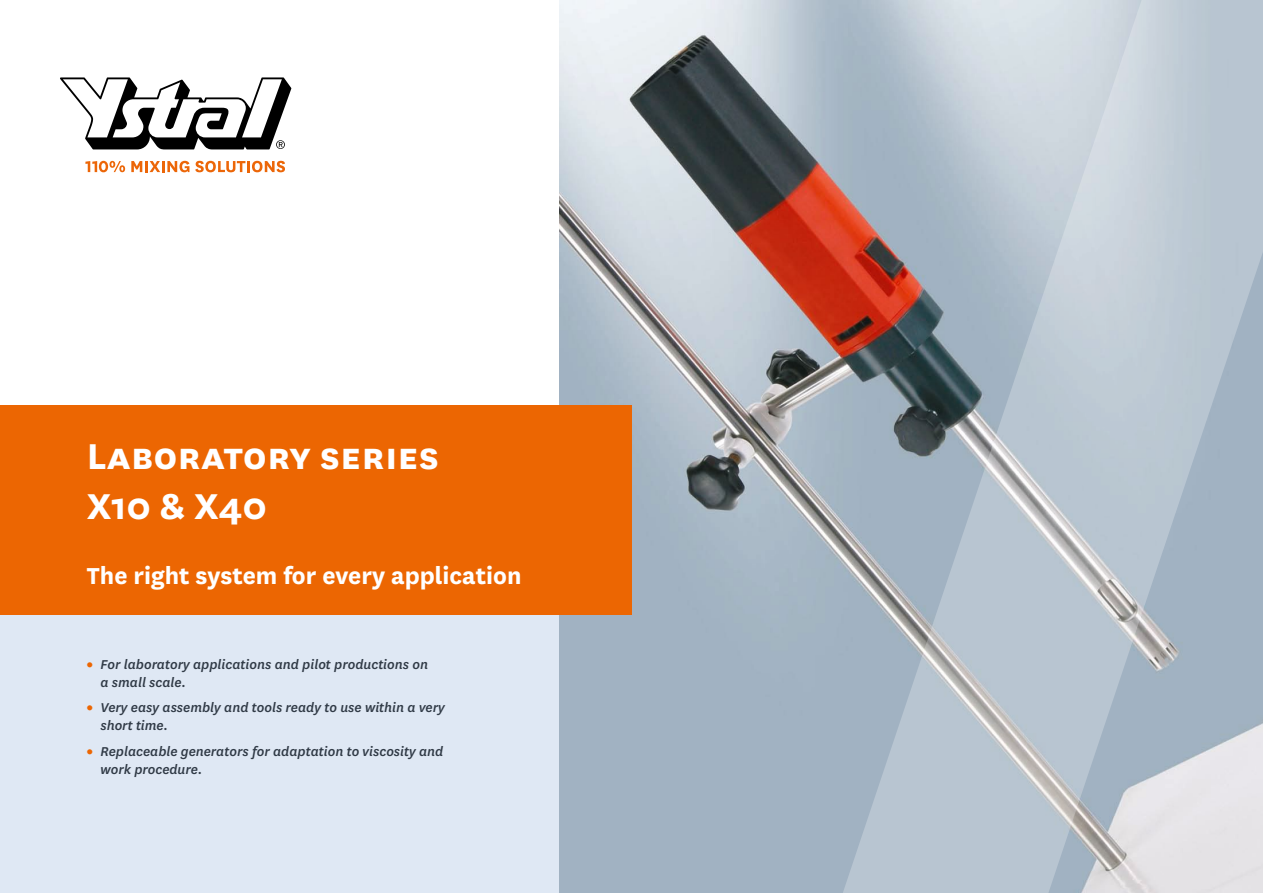
<style>
.page{position:relative;width:1263px;height:893px;background:#fff}
.page>*{position:absolute;margin:0;border:0;box-sizing:border-box;transform-origin:0 0}
.t1{font:700 42px/50.4px "National";color:#fff}
.t2{font:700 27px "National";color:#fff}
.t3{font:italic 500 15px/18px "National";color:#303a46}
.s1{font-weight:900;font-style:normal;color:#ec6602}
</style>
<div class="page">
<div style="left:0;top:615px;width:560px;height:278px;background:#dfe8f4"></div>
<img style="left:560px;top:0;width:278px;height:893px">
<div style="left:0;top:406px;width:631px;height:209px;background:#ec6602"></div>
<svg style="left:60px;top:77px;width:231px;height:72px"></svg>
<svg style="left:85px;top:161px;width:40px;height:11px"></svg>
<svg style="left:131px;top:161px;width:58px;height:11px"></svg>
<svg style="left:195px;top:161px;width:90px;height:11px"></svg>
<svg style="left:838px;top:0;width:425px;height:893px;background:#b5bdc7"></svg>
<h1 class="t1" style="left:87px;top:427px;width:354px">Laboratory series<br>X10 &amp; X40</h1>
<h2 class="t2" style="left:87px;top:556px;width:436px">The right system for every application</h2>
<p class="t3" style="left:100px;top:654px;width:329px;text-indent:-14px"><span class="s1">•</span> For laboratory applications and pilot productions on a small scale.</p>
<p class="t3" style="left:100px;top:698px;width:346px;text-indent:-14px"><span class="s1">•</span> Very easy assembly and tools ready to use within a very short time.</p>
<p class="t3" style="left:100px;top:741px;width:344px;text-indent:-14px"><span class="s1">•</span> Replaceable generators for adaptation to viscosity and work procedure.</p>
</div>
